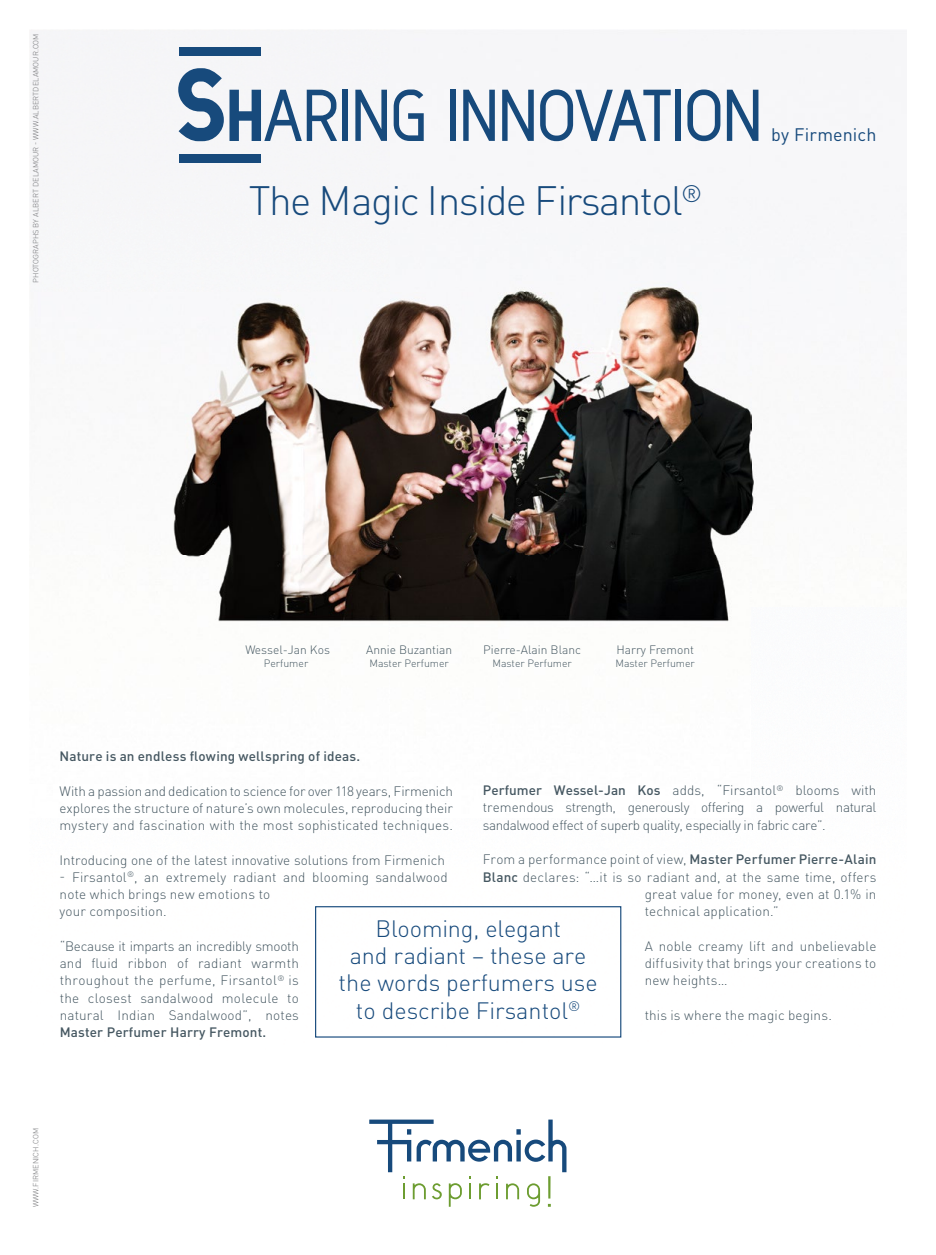
<style>
.page{position:relative;width:936px;height:1255px;background:#fff}
.page>*{position:absolute;margin:0;border:0;box-sizing:border-box;transform-origin:0 0}
.t1{font:300 40.5px "DIN Pro";letter-spacing:-.04em;color:#174a7c}
.t2{font:300 23.4px/27.3px "DIN Pro";color:#174a7c;text-align:center}
.t3{font:17.85px "DIN Pro";letter-spacing:.005em;color:#174a7c}
.t4{font:300 13.5px/17.2px "DIN Pro";letter-spacing:.01em;color:#455761;text-align:justify}
.t5{font:500 13.5px "DIN Pro";letter-spacing:.01em;color:#455761}
.t6{font:300 12px "DIN Pro";color:#455761}
.t7{font:300 10.5px "DIN Pro";color:#455761}
.t8{font:300 7.5px "DIN Pro";letter-spacing:.01em;color:#6d6e71}
.s1{font-weight:500}
</style>
<div class="page">
<img style="left:30px;top:30px;width:826px;height:1008px">
<svg style="left:369px;top:1119px;width:197px;height:87px"></svg>
<div style="left:315px;top:906px;width:306px;height:131px;border:1px solid #174a7c"></div>
<svg style="left:178px;top:68px;width:159px;height:73px"></svg>
<div style="left:342px;top:90px;width:6px;height:51px;background:#174a7c"></div>
<svg style="left:355px;top:90px;width:32px;height:51px"></svg>
<svg style="left:393px;top:89px;width:30px;height:52px"></svg>
<div style="left:450px;top:90px;width:6px;height:51px;background:#174a7c"></div>
<svg style="left:463px;top:90px;width:32px;height:51px"></svg>
<svg style="left:502px;top:90px;width:31px;height:51px"></svg>
<svg style="left:540px;top:89px;width:130px;height:52px"></svg>
<div style="left:675px;top:90px;width:5px;height:51px;background:#174a7c"></div>
<svg style="left:687px;top:89px;width:33px;height:52px"></svg>
<svg style="left:726px;top:90px;width:32px;height:51px"></svg>
<div style="left:180px;top:154px;width:81px;height:8px;background:#174a7c"></div>
<div style="left:180px;top:47px;width:81px;height:9px;background:#174a7c"></div>
<p class="t8" style="left:31px;top:282px;width:251px;rotate:-90deg">PHOTOGRAPHS BY ALBERT DELAMOUR - WWW.ALBERTDELAMOUR.COM</p>
<h1 class="t1" style="left:249px;top:173px;width:455px">The Magic Inside Firsantol<sup>®</sup></h1>
<h3 class="t3" style="left:771px;top:122px;width:107px">by Firmenich</h3>
<p class="t6" style="left:245px;top:641px;width:86px">Wessel-Jan Kos</p>
<p class="t7" style="left:264px;top:656px;width:46px">Perfumer</p>
<p class="t6" style="left:366px;top:641px;width:87px">Annie Buzantian</p>
<p class="t7" style="left:369px;top:656px;width:81px">Master Perfumer</p>
<p class="t6" style="left:483px;top:641px;width:99px">Pierre-Alain Blanc</p>
<p class="t7" style="left:492px;top:656px;width:81px">Master Perfumer</p>
<p class="t6" style="left:616px;top:641px;width:79px">Harry Fremont</p>
<p class="t7" style="left:615px;top:656px;width:81px">Master Perfumer</p>
<p class="t5" style="left:60px;top:747px;width:302px">Nature is an endless flowing wellspring of ideas.</p>
<p class="t4" style="left:60px;top:781px;width:395px">With a passion and dedication to science for over 118 years, Firmenich explores the structure of nature’s own molecules, reproducing their mystery and fascination with the most sophisticated techniques.</p>
<p class="t4" style="left:60px;top:850px;width:387px">Introducing one of the latest innovative solutions from Firmenich</p>
<p class="t4" style="left:60px;top:867px;width:390px;text-align:left">- Firsantol<sup>®</sup>, an extremely radiant and blooming sandalwood note which brings new emotions to<br>your composition.</p>
<p class="t4" style="left:60px;top:936px;width:240px">“Because it imparts an incredibly smooth and fluid ribbon of radiant warmth throughout the perfume, Firsantol<sup>®</sup> is the closest sandalwood molecule to natural Indian Sandalwood”, notes</p>
<p class="t5" style="left:60px;top:1023px;width:208px">Master Perfumer Harry Fremont.</p>
<p class="t4" style="left:482px;top:781px;width:395px"><span class="s1">Perfumer Wessel-Jan Kos</span> adds, “Firsantol<sup>®</sup> blooms with tremendous strength, generously offering a powerful natural sandalwood effect of superb quality, especially in fabric care”.</p>
<p class="t4" style="left:482px;top:850px;width:395px">From a performance point of view, <span class="s1">Master Perfumer Pierre-Alain</span></p>
<p class="t4" style="left:482px;top:867px;width:395px"><span class="s1">Blanc</span> declares: “…it is so radiant and, at the same time, offers</p>
<p class="t4" style="left:644px;top:884px;width:233px">great value for money, even at 0.1% in</p>
<p class="t4" style="left:644px;top:902px;width:135px">technical application.”</p>
<p class="t4" style="left:644px;top:936px;width:233px">A noble creamy lift and unbelievable diffusivity that brings your creations to new heights…</p>
<p class="t4" style="left:644px;top:1005px;width:189px">this is where the magic begins.</p>
<h2 class="t2" style="left:338px;top:913px;width:260px">Blooming, elegant<br>and radiant – these are the words perfumers use to describe Firsantol<sup>®</sup></h2>
<p class="t8" style="left:31px;top:1207px;width:81px;rotate:-90deg">WWW.FIRMENICH.COM</p>
</div>
